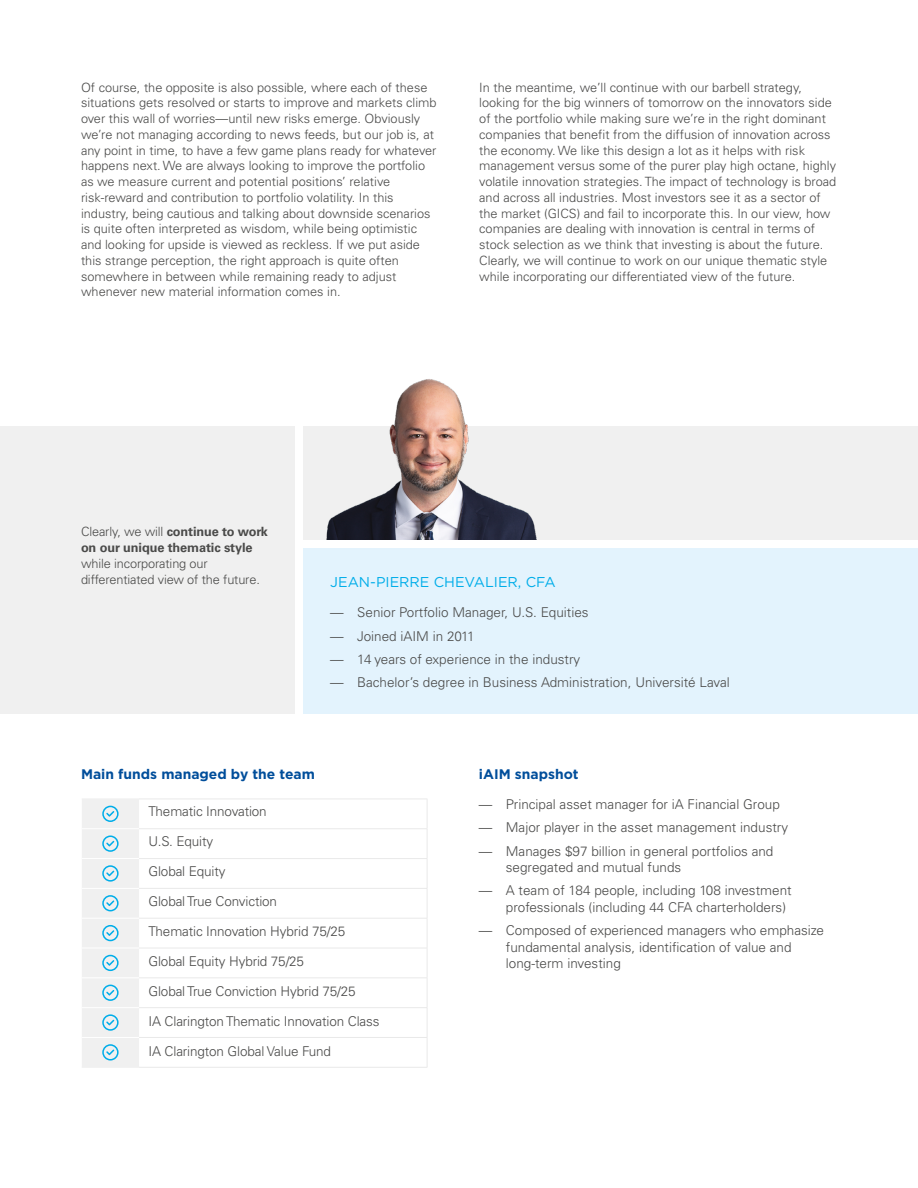
<style>
.page{position:relative;width:918px;height:1188px;background:#fff}
.page>*{position:absolute;margin:0;border:0;box-sizing:border-box;transform-origin:0 0}
.t1{font:14.25px "Gotham";color:#00ade9}
.t2{font:700 13.8px "Gotham";color:#004e9b}
.L{font:300 13.5px/16.5px "Univers LT Pro 45";color:#4a4a49}
.t3{font:300 12.75px/15.8px "Univers LT Pro 45";color:#4a4a49}
.t4{font:700 12.75px "Univers LT Pro 65";letter-spacing:-.01em;color:#4a4a49}
.s1{font-family:"Univers LT Pro 65";font-weight:700}
</style>
<div class="page">
<svg style="left:139px;top:829px;width:288px;height:238px"></svg>
<hr style="left:139px;top:828px;width:288px;height:1px;background:#e9e9e9">
<hr style="left:139px;top:858px;width:288px;height:1px;background:#e9e9e9">
<hr style="left:139px;top:888px;width:288px;height:1px;background:#e9e9e9">
<hr style="left:139px;top:918px;width:288px;height:1px;background:#e9e9e9">
<hr style="left:139px;top:948px;width:288px;height:1px;background:#e9e9e9">
<hr style="left:139px;top:978px;width:288px;height:1px;background:#e9e9e9">
<hr style="left:139px;top:1007px;width:288px;height:1px;background:#e9e9e9">
<hr style="left:139px;top:1037px;width:288px;height:1px;background:#e9e9e9">
<hr style="left:139px;top:1067px;width:288px;height:1px;background:#e9e9e9">
<hr style="left:139px;top:799px;width:288px;height:1px;background:#e9e9e9">
<svg style="left:427px;top:799px;width:1px;height:119px"></svg>
<hr style="left:427px;top:918px;width:1px;height:30px;background:#e9e9e9">
<hr style="left:427px;top:948px;width:1px;height:30px;background:#e9e9e9">
<svg style="left:427px;top:978px;width:1px;height:89px"></svg>
<hr style="left:82px;top:1067px;width:57px;height:1px;background:#f0f0f0">
<svg style="left:82px;top:799px;width:57px;height:268px"></svg>
<div style="left:303px;top:427px;width:615px;height:113px;background:#f0f0f0"></div>
<div style="left:0;top:427px;width:295px;height:287px;background:#f0f0f0"></div>
<div style="left:303px;top:549px;width:615px;height:165px;background:#e3f3fd"></div>
<img style="left:305px;top:379px;width:240px;height:161px">
<p class="t3" style="left:81px;top:79px;width:357px">Of course, the opposite is also possible, where each of these situations gets resolved or starts to improve and markets climb over this wall of worries—until new risks emerge. Obviously we’re not managing according to news feeds, but our job is, at any point in time, to have a few game plans ready for whatever happens next. We are always looking to improve the portfolio as we measure current and potential positions’ relative risk-reward and contribution to portfolio volatility. In this industry, being cautious and talking about downside scenarios is quite often interpreted as wisdom, while being optimistic and looking for upside is viewed as reckless. If we put aside this strange perception, the right approach is quite often somewhere in between while remaining ready to adjust whenever new material information comes in.</p>
<p class="t3" style="left:479px;top:79px;width:359px">In the meantime, we’ll continue with our barbell strategy, looking for the big winners of tomorrow on the innovators side of the portfolio while making sure we’re in the right dominant companies that benefit from the diffusion of innovation across the economy. We like this design a lot as it helps with risk management versus some of the purer play high octane, highly volatile innovation strategies. The impact of technology is broad and across all industries. Most investors see it as a sector of the market (GICS) and fail to incorporate this. In our view, how companies are dealing with innovation is central in terms of stock selection as we think that investing is about the future.<br>Clearly, we will continue to work on our unique thematic style while incorporating our differentiated view of the future.</p>
<p class="t3" style="left:81px;top:524px;width:188px">Clearly, we will <span class="s1">continue to work</span></p>
<p class="t4" style="left:81px;top:539px;width:173px">on our unique thematic style</p>
<p class="t3" style="left:81px;top:555px;width:180px">while incorporating our differentiated view of the future.</p>
<p class="t1" style="left:330px;top:573px;width:227px">JEAN-PIERRE CHEVALIER, CFA</p>
<p class="L" style="left:330px;top:604px;width:260px">— Senior Portfolio Manager, U.S. Equities</p>
<p class="L" style="left:330px;top:627px;width:146px">— Joined iAIM in 2011</p>
<p class="L" style="left:330px;top:650px;width:252px">— 14 years of experience in the industry</p>
<p class="L" style="left:330px;top:674px;width:401px">— Bachelor’s degree in Business Administration, Université Laval</p>
<h3 class="t2" style="left:81px;top:765px;width:236px">Main funds managed by the team</h3>
<p class="L" style="left:148px;top:802px;width:120px">Thematic Innovation</p>
<p class="L" style="left:148px;top:832px;width:66px">U.S. Equity</p>
<p class="L" style="left:148px;top:862px;width:79px">Global Equity</p>
<p class="L" style="left:148px;top:892px;width:130px">Global True Conviction</p>
<p class="L" style="left:148px;top:922px;width:198px">Thematic Innovation Hybrid 75/25</p>
<p class="L" style="left:148px;top:952px;width:157px">Global Equity Hybrid 75/25</p>
<p class="L" style="left:148px;top:982px;width:209px">Global True Conviction Hybrid 75/25</p>
<p class="L" style="left:148px;top:1012px;width:233px">IA Clarington Thematic Innovation Class</p>
<p class="L" style="left:148px;top:1042px;width:184px">IA Clarington Global Value Fund</p>
<h3 class="t2" style="left:479px;top:765px;width:101px">iAIM snapshot</h3>
<p class="L" style="left:479px;top:796px;width:303px">— Principal asset manager for iA Financial Group</p>
<p class="L" style="left:479px;top:819px;width:311px">— Major player in the asset management industry</p>
<p class="L" style="left:506px;top:842px;width:269px;text-indent:-27px">— Manages $97 billion in general portfolios and segregated and mutual funds</p>
<p class="L" style="left:506px;top:882px;width:287px;text-indent:-27px">— A team of 184 people, including 108 investment professionals (including 44 CFA charterholders)</p>
<p class="L" style="left:506px;top:922px;width:320px;text-indent:-27px">— Composed of experienced managers who emphasize fundamental analysis, identification of value and long-term investing</p>
</div>
